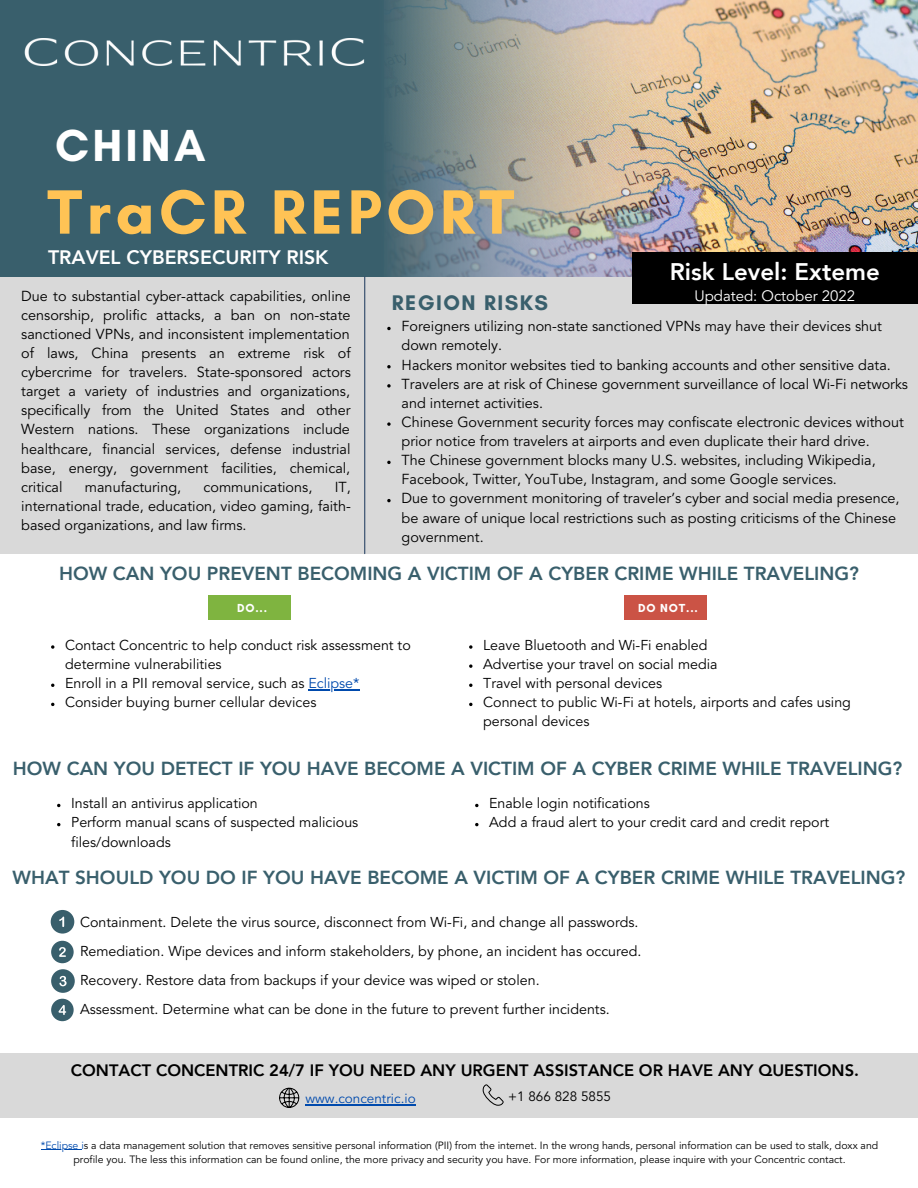
<style>
.page{position:relative;width:918px;height:1188px;background:#fff}
.page>*{position:absolute;margin:0;border:0;box-sizing:border-box;transform-origin:0 0}
.t1{font:700 63.75px "Glacial Indifference";letter-spacing:.07em;color:#ffc355}
.t2{font:700 45.75px "Glacial Indifference";letter-spacing:.07em;color:#fff}
.t3{font:800 24px "Avenir";color:#fff}
.t4{font:700 21.6px "Glacial Indifference";letter-spacing:.07em;color:#395f6c}
.t5{font:800 19.5px "Avenir";color:#fff}
.t6{font:800 18.9px "Avenir";color:#395f6c}
.t7{font:800 16.5px "Avenir";color:#000}
.t8{font:15px "Avenir LT Std";color:#fff}
.t9{font:14.4px/19.2px "Avenir LT Std";color:#000;text-align:justify}
.t10{font:14.25px/19.2px "Avenir LT Std";color:#000}
.t11{font:13.5px "Avenir LT Std";color:#004aad}
.t12{font:13.5px "Avenir LT Std";color:#000}
.t13{font:700 11.85px "Glacial Indifference";letter-spacing:.07em;color:#fff}
.t14{font:10.5px/14px "Avenir LT Std";color:#000;text-align:center}
.s1{color:#004aad}
</style>
<div class="page">
<img style="left:717px;top:0;width:201px;height:253px">
<div style="left:0;top:0;width:384px;height:324px;background:#395f6c"></div>
<img style="left:384px;top:0;width:333px;height:277px">
<div style="left:0;top:277px;width:918px;height:277px;background:#d9d9d9"></div>
<hr style="left:364px;top:277px;width:1px;height:277px;background:#2d4767">
<div style="left:625px;top:595px;width:82px;height:25px;background:#cb5345"></div>
<img style="left:24px;top:39px;width:341px;height:27px">
<div style="left:632px;top:253px;width:286px;height:51px;background:#000"></div>
<div style="left:209px;top:595px;width:82px;height:25px;background:#7fb440"></div>
<div style="left:51px;top:910px;width:23px;height:24px;background:#395f6c;border-radius:50%"></div>
<svg style="left:59px;top:917px;width:5px;height:10px"></svg>
<div style="left:51px;top:941px;width:23px;height:22px;background:#395f6c;border-radius:50%"></div>
<svg style="left:59px;top:947px;width:7px;height:10px"></svg>
<div style="left:51px;top:969px;width:24px;height:24px;background:#395f6c;border-radius:50%"></div>
<svg style="left:59px;top:976px;width:8px;height:10px"></svg>
<div style="left:0;top:1053px;width:918px;height:64px;background:#d9d9d9"></div>
<div style="left:51px;top:999px;width:23px;height:22px;background:#395f6c;border-radius:50%"></div>
<svg style="left:59px;top:1005px;width:7px;height:10px"></svg>
<svg style="left:279px;top:1088px;width:20px;height:20px"></svg>
<svg style="left:483px;top:1084px;width:21px;height:22px"></svg>
<svg style="left:51px;top:645px;width:3px;height:4px"></svg>
<hr style="left:308px;top:689px;width:52px;height:1px;background:#004aad">
<svg style="left:469px;top:645px;width:3px;height:4px"></svg>
<svg style="left:469px;top:664px;width:3px;height:4px"></svg>
<svg style="left:387px;top:327px;width:4px;height:3px"></svg>
<svg style="left:387px;top:365px;width:4px;height:3px"></svg>
<svg style="left:387px;top:384px;width:4px;height:4px"></svg>
<svg style="left:387px;top:422px;width:4px;height:4px"></svg>
<svg style="left:387px;top:461px;width:4px;height:3px"></svg>
<svg style="left:387px;top:499px;width:4px;height:3px"></svg>
<svg style="left:475px;top:804px;width:4px;height:3px"></svg>
<svg style="left:475px;top:823px;width:4px;height:3px"></svg>
<svg style="left:41px;top:1149px;width:40px;height:1px"></svg>
<hr style="left:305px;top:1104px;width:111px;height:1px;background:#004aad">
<h2 class="t2" style="left:55px;top:118px;width:152px">CHINA</h2>
<h1 class="t1" style="left:47px;top:173px;width:469px">TraCR REPORT</h1>
<h3 class="t5" style="left:48px;top:245px;width:282px">TRAVEL CYBERSECURITY RISK</h3>
<h3 class="t3" style="left:670px;top:256px;width:212px">Risk Level: Exteme</h3>
<p class="t8" style="left:694px;top:289px;width:162px">Updated: October 2022</p>
<p class="t9" style="left:21px;top:287px;width:331px">Due to substantial cyber-attack capabilities, online censorship, prolific attacks, a ban on non-state sanctioned VPNs, and inconsistent implementation of laws, China presents an extreme risk of cybercrime for travelers. State-sponsored actors target a variety of industries and organizations, specifically from the United States and other Western nations. These organizations include healthcare, financial services, defense industrial base, energy, government facilities, chemical, critical</p>
<h3 class="t4" style="left:392px;top:290px;width:158px">REGION RISKS</h3>
<p class="t9" style="left:402px;top:318px;width:508px;text-align:left">Foreigners utilizing non-state sanctioned VPNs may have their devices shut down remotely.<br>Hackers monitor websites tied to banking accounts and other sensitive data.<br>Travelers are at risk of Chinese government surveillance of local Wi-Fi networks and internet activities.<br>Chinese Government security forces may confiscate electronic devices without prior notice from travelers at airports and even duplicate their hard drive.<br>The Chinese government blocks many U.S. websites, including Wikipedia, Facebook, Twitter, YouTube, Instagram, and some Google services.<br>Due to government monitoring of traveler’s cyber and social media presence, be aware of unique local restrictions such as posting criticisms of the Chinese government.</p>
<p class="t9" style="left:85px;top:479px;width:98px">manufacturing,</p>
<p class="t9" style="left:204px;top:479px;width:110px">communications,</p>
<p class="t9" style="left:21px;top:479px;width:331px;text-indent:313px">IT, international trade, education, video gaming, faith&shy;based organizations, and law firms.</p>
<h3 class="t6" style="left:59px;top:561px;width:801px">HOW CAN YOU PREVENT BECOMING A VICTIM OF A CYBER CRIME WHILE TRAVELING?</h3>
<p class="t13" style="left:237px;top:600px;width:32px">DO...</p>
<p class="t13" style="left:638px;top:600px;width:61px">DO NOT...</p>
<p class="t10" style="left:65px;top:637px;width:347px">Contact Concentric to help conduct risk assessment to determine vulnerabilities<br>Enroll in a PII removal service, such as <span class="s1">Eclipse* </span>Consider buying burner cellular devices</p>
<p class="t10" style="left:483px;top:637px;width:369px">Leave Bluetooth and Wi-Fi enabled<br>Advertise your travel on social media<br>Travel with personal devices<br>Connect to public Wi-Fi at hotels, airports and cafes using personal devices</p>
<h3 class="t6" style="left:13px;top:756px;width:891px">HOW CAN YOU DETECT IF YOU HAVE BECOME A VICTIM OF A CYBER CRIME WHILE TRAVELING?</h3>
<p class="t10" style="left:71px;top:795px;width:289px">Install an antivirus application<br>Perform manual scans of suspected malicious files/downloads</p>
<p class="t10" style="left:489px;top:795px;width:342px">Enable login notifications<br>Add a fraud alert to your credit card and credit report</p>
<h3 class="t6" style="left:13px;top:865px;width:894px">WHAT SHOULD YOU DO IF YOU HAVE BECOME A VICTIM OF A CYBER CRIME WHILE TRAVELING?</h3>
<p class="t10" style="left:80px;top:908px;width:563px;line-height:29.2px">Containment. Delete the virus source, disconnect from Wi-Fi, and change all passwords.<br>Remediation. Wipe devices and inform stakeholders, by phone, an incident has occured.<br>Recovery. Restore data from backups if your device was wiped or stolen.<br>Assessment. Determine what can be done in the future to prevent further incidents.</p>
<p class="t7" style="left:71px;top:1059px;width:790px">CONTACT CONCENTRIC 24/7 IF YOU NEED ANY URGENT ASSISTANCE OR HAVE ANY QUESTIONS.</p>
<p class="t11" style="left:305px;top:1093px;width:112px">www.concentric.io</p>
<p class="t12" style="left:508px;top:1091px;width:104px">+1 866 828 5855</p>
<p class="t14" style="left:41px;top:1139px;width:839px"><span class="s1">*Eclipse i</span>s a data management solution that removes sensitive personal information (PII) from the internet. In the wrong hands, personal information can be used to stalk, doxx and profile you. The less this information can be found online, the more privacy and security you have. For more information, please inquire with your Concentric contact.</p>
</div>
